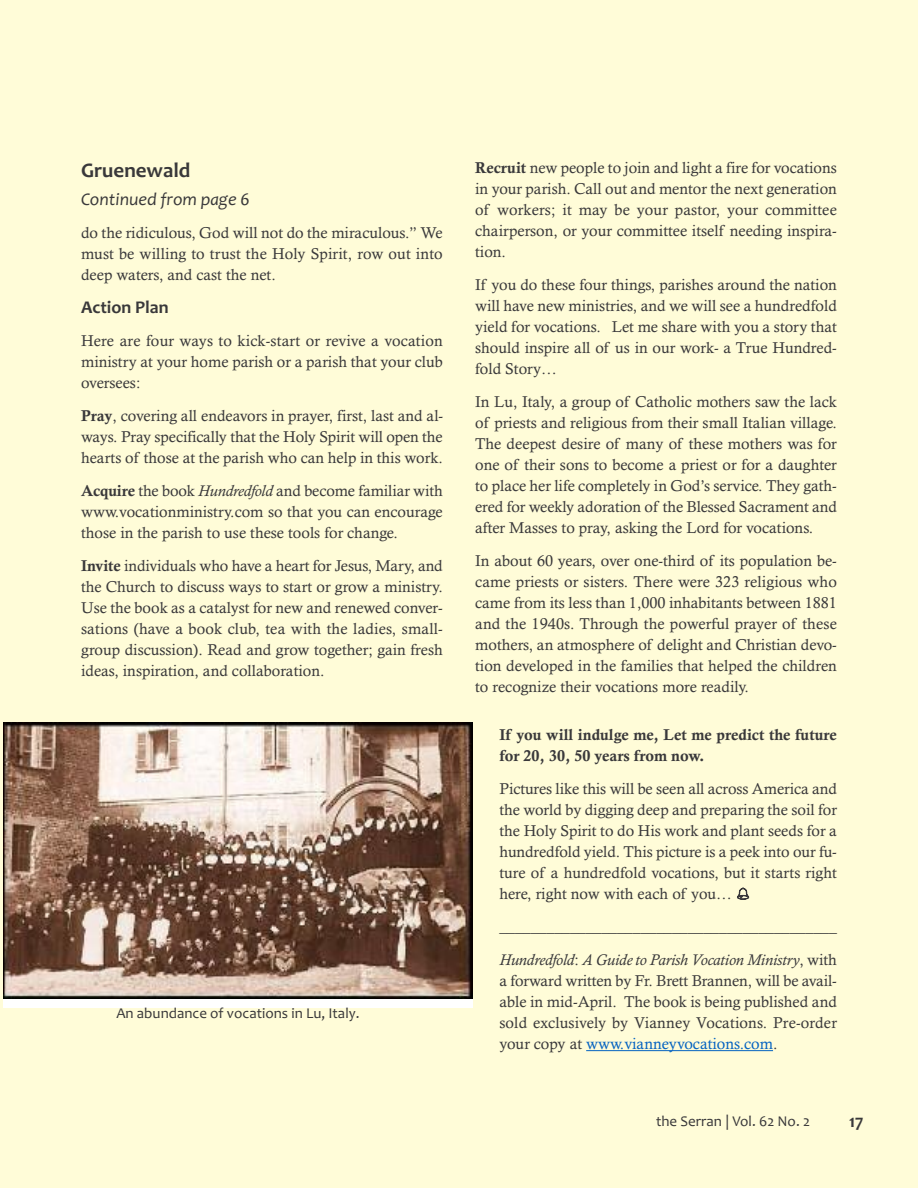
<style>
.page{position:relative;width:918px;height:1188px;background:#fffcd8}
.page>*{position:absolute;margin:0;border:0;box-sizing:border-box;transform-origin:0 0}
.t1{font:700 21px "Candara";color:#39383a}
.t2{font:italic 18px "Candara";color:#39383a}
.t3{font:700 18px "Candara";color:#39383a}
.t4{font:15.75px/21px "Calisto";color:#39383a;text-align:justify}
.t5{font:15.75px/21px "Calis MT Bol";color:#39383a}
.t6{font:15px "Candara";color:#39383a}
.s1{font-family:"Calis MT Bol"}
.s2{font-style:italic}
.s3{color:#0563c1}
</style>
<div class="page">
<div style="left:3px;top:722px;width:469px;height:285px;background:#fff"></div>
<img style="left:3px;top:722px;width:469px;height:276px">
<hr style="left:586px;top:1050px;width:187px;height:1px;background:#0563c1">
<h1 class="t1" style="left:81px;top:158px;width:111px">Gruenewald</h1>
<p class="t2" style="left:81px;top:188px;width:170px">Continued from page 6</p>
<p class="t4" style="left:81px;top:222px;width:363px">do the ridiculous, God will not do the miraculous.” We must be willing to trust the Holy Spirit, row out into deep waters, and cast the net.</p>
<p class="t3" style="left:81px;top:296px;width:89px">Action Plan</p>
<p class="t4" style="left:81px;top:330px;width:363px">Here are four ways to kick-start or revive a vocation ministry at your home parish or a parish that your club oversees:</p>
<p class="t4" style="left:81px;top:405px;width:364px"><span class="s1">Pray</span>, covering all endeavors in prayer, first, last and al&shy;ways. Pray specifically that the Holy Spirit will open the hearts of those at the parish who can help in this work.</p>
<p class="t4" style="left:81px;top:480px;width:363px"><span class="s1">Acquire</span> the book <span class="s2">Hundredfold</span> and become familiar with www.vocationministry.com so that you can encourage those in the parish to use these tools for change.</p>
<p class="t4" style="left:81px;top:555px;width:363px"><span class="s1">Invite</span> individuals who have a heart for Jesus, Mary, and the Church to discuss ways to start or grow a ministry.<br>Use the book as a catalyst for new and renewed conver&shy;sations (have a book club, tea with the ladies, small&shy;group discussion). Read and grow together; gain fresh ideas, inspiration, and collaboration.</p>
<p class="t6" style="left:116px;top:1004px;width:245px">An abundance of vocations in Lu, Italy.</p>
<p class="t4" style="left:475px;top:157px;width:363px"><span class="s1">Recruit</span> new people to join and light a fire for vocations in your parish. Call out and mentor the next generation of workers; it may be your pastor, your committee chairperson, or your committee itself needing inspira&shy;tion.</p>
<p class="t4" style="left:475px;top:274px;width:363px">If you do these four things, parishes around the nation will have new ministries, and we will see a hundredfold yield for vocations. Let me share with you a story that should inspire all of us in our work- a True Hundred&shy;fold Story…</p>
<p class="t4" style="left:475px;top:391px;width:363px">In Lu, Italy, a group of Catholic mothers saw the lack of priests and religious from their small Italian village.<br>The deepest desire of many of these mothers was for one of their sons to become a priest or for a daughter to place her life completely in God’s service. They gath&shy;ered for weekly adoration of the Blessed Sacrament and after Masses to pray, asking the Lord for vocations.</p>
<p class="t4" style="left:475px;top:550px;width:363px">In about 60 years, over one-third of its population be&shy;came priests or sisters. There were 323 religious who came from its less than 1,000 inhabitants between 1881 and the 1940s. Through the powerful prayer of these mothers, an atmosphere of delight and Christian devo&shy;tion developed in the families that helped the children to recognize their vocations more readily.</p>
<p class="t5" style="left:499px;top:724px;width:339px">If you will indulge me, Let me predict the future for 20, 30, 50 years from now.</p>
<p class="t4" style="left:499px;top:778px;width:339px">Pictures like this will be seen all across America and the world by digging deep and preparing the soil for the Holy Spirit to do His work and plant seeds for a hundredfold yield. This picture is a peek into our fu&shy;ture of a hundredfold vocations, but it starts right here, right now with each of you…</p>
<p class="t4" style="left:499px;top:910px;width:339px;line-height:33px">___________________________________________<br><span class="s2">Hundredfold</span>: <span class="s2">A Guide to Parish Vocation Ministry</span>, with</p>
<p class="t4" style="left:499px;top:970px;width:339px">a forward written by Fr. Brett Brannen, will be avail&shy;able in mid-April. The book is being published and sold exclusively by Vianney Vocations. Pre-order your copy at <span class="s3">www.vianneyvocations.com</span>.</p>
<p class="t6" style="left:656px;top:1112px;width:155px">the Serran | Vol. 62 No. 2</p>
<p class="t3" style="left:849px;top:1110px;width:16px">17</p>
</div>
